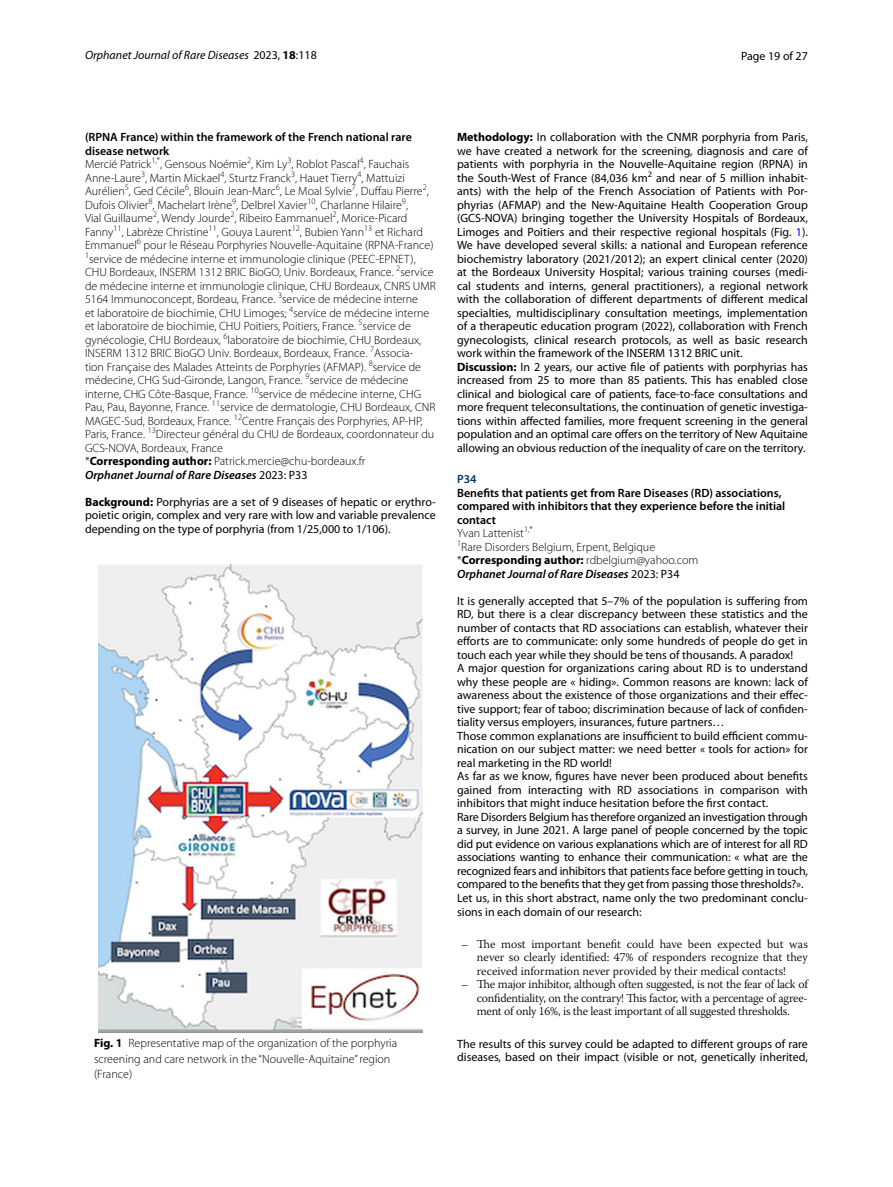
<style>
.page{position:relative;width:893px;height:1187px;background:#fff}
.page>*{position:absolute;margin:0;border:0;box-sizing:border-box;transform-origin:0 0}
.t1{font:12px/13.5px "Myriad Pro";color:#000}
.t2{font:300 12px/13.5px "Myriad Pro";color:#000}
.t3{font:300 12px/13.5px "Warnock Pro";letter-spacing:-.01em;color:#000;text-align:justify}
.t4{font:600 12px/13.5px "Myriad Pro";color:#000}
.t5{font:italic 12px "Myriad Pro";color:#000}
.t6{font:600 12px "Myriad Pro";color:#03376b}
.s1{font-style:normal}
.s2{font-weight:700;font-style:normal}
.s3{font-weight:600}
.s4{font-weight:700}
.s5{font-weight:600;font-style:italic}
.s6{font-weight:400}
.s7{color:#00f}
.s8{font-weight:300}
.s9{font-style:italic}
.s10{font-family:"STIX";font-weight:400}
</style>
<div class="page">
<img style="left:99px;top:564px;width:323px;height:468px">
<p class="t5" style="left:85px;top:48px;width:233px">Orphanet Journal of Rare Diseases <span class="s1">2023,</span> <span class="s2">18</span><span class="s1">:118</span></p>
<p class="t1" style="left:741px;top:49px;width:68px">Page 19 of 27</p>
<p class="t2" style="left:85px;top:130px;width:352px"><span class="s3">(RPNA France) within the framework of the French national rare disease network<br></span>Mercié Patrick<sup>1,*</sup>, Gensous Noémie<sup>2</sup>, Kim Ly<sup>3</sup>, Roblot Pascal<sup>4</sup>, Fauchais Anne‑Laure<sup>3</sup>, Martin Mickael<sup>4</sup>, Sturtz Franck<sup>3</sup>, Hauet Tierry<sup>4</sup>, Mattuizi Aurélien<sup>5</sup>, Ged Cécile<sup>6</sup>, Blouin Jean‑Marc<sup>6</sup>, Le Moal Sylvie<sup>7</sup>, Duffau Pierre<sup>2</sup>, Dufois Olivier<sup>8</sup>, Machelart Irène<sup>9</sup>, Delbrel Xavier<sup>10</sup>, Charlanne Hilaire<sup>9</sup>,<br>Vial Guillaume<sup>2</sup>, Wendy Jourde<sup>2</sup>, Ribeiro Eammanuel<sup>2</sup>, Morice‑Picard Fanny<sup>11</sup>, Labrèze Christine<sup>11</sup>, Gouya Laurent<sup>12</sup>, Bubien Yann<sup>13</sup> et Richard Emmanuel<sup>6</sup> pour le Réseau Porphyries Nouvelle‑Aquitaine (RPNA‑France)<br><sup>1</sup>service de médecine interne et immunologie clinique (PEEC‑EPNET), CHU Bordeaux, INSERM 1312 BRIC BioGO, Univ. Bordeaux, France. <sup>2</sup>service de médecine interne et immunologie clinique, CHU Bordeaux, CNRS UMR 5164 Immunoconcept, Bordeau, France. <sup>3</sup>service de médecine interne<br>et laboratoire de biochimie, CHU Limoges; <sup>4</sup>service de médecine interne et laboratoire de biochimie, CHU Poitiers, Poitiers, France. <sup>5</sup>service de gynécologie, CHU Bordeaux, <sup>6</sup>laboratoire de biochimie, CHU Bordeaux, INSERM 1312 BRIC BioGO Univ. Bordeaux, Bordeaux, France. <sup>7</sup>Associa‑<br>tion Française des Malades Atteints de Porphyries (AFMAP). <sup>8</sup>service de médecine, CHG Sud‑Gironde, Langon, France. <sup>9</sup>service de médecine interne, CHG Côte‑Basque, France. <sup>10</sup>service de médecine interne, CHG Pau, Pau, Bayonne, France. <sup>11</sup>service de dermatologie, CHU Bordeaux, CNR MAGEC‑Sud, Bordeaux, France. <sup>12</sup>Centre Français des Porphyries, AP‑HP, Paris, France. <sup>13</sup>Directeur général du CHU de Bordeaux, coordonnateur du GCS‑NOVA, Bordeaux, France<br>*<span class="s4">Corresponding author:</span> Patrick.mercie@chu-bordeaux.fr<br><span class="s5">Orphanet Journal of Rare Diseases</span> <span class="s6">2023: P33</span></p>
<p class="t1" style="left:85px;top:494px;width:352px;text-align:justify"><span class="s4">Background:</span> Porphyrias are a set of 9 diseases of hepatic or erythro&shy;poietic origin, complex and very rare with low and variable prevalence depending on the type of porphyria (from 1/25,000 to 1/106).</p>
<p class="t2" style="left:94px;top:1036px;width:305px;line-height:15px"><span class="s4">Fig. 1</span> Representative map of the organization of the porphyria screening and care network in the “Nouvelle-Aquitaine” region (France)</p>
<p class="t1" style="left:457px;top:130px;width:352px"><span class="s4">Methodology:</span> In collaboration with the CNMR porphyria from Paris, we have created a network for the screening, diagnosis and care of patients with porphyria in the Nouvelle-Aquitaine region (RPNA) in the South-West of France (84,036 km<sup>2</sup> and near of 5 million inhabit&shy;ants) with the help of the French Association of Patients with Por&shy;phyrias (AFMAP) and the New-Aquitaine Health Cooperation Group (GCS-NOVA) bringing together the University Hospitals of Bordeaux, Limoges and Poitiers and their respective regional hospitals (Fig. <span class="s7">1</span>).<br>We have developed several skills: a national and European reference biochemistry laboratory (2021/2012); an expert clinical center (2020) at the Bordeaux University Hospital; various training courses (medi&shy;cal students and interns, general practitioners), a regional network with the collaboration of different departments of different medical specialties, multidisciplinary consultation meetings, implementation of a therapeutic education program (2022), collaboration with French gynecologists, clinical research protocols, as well as basic research work within the framework of the INSERM 1312 BRIC unit.<br><span class="s4">Discussion:</span> In 2 years, our active file of patients with porphyrias has increased from 25 to more than 85 patients. This has enabled close clinical and biological care of patients, face-to-face consultations and more frequent teleconsultations, the continuation of genetic investiga&shy;tions within affected families, more frequent screening in the general population and an optimal care offers on the territory of New Aquitaine allowing an obvious reduction of the inequality of care on the territory.</p>
<p class="t6" style="left:457px;top:471px;width:21px">P34</p>
<p class="t4" style="left:457px;top:485px;width:330px">Benefits that patients get from Rare Diseases (RD) associations, compared with inhibitors that they experience before the initial contact<br><span class="s8">Yvan Lattenist</span><sup>1,*<br>1</sup><span class="s8">Rare Disorders Belgium, Erpent, Belgique<br>*</span><span class="s4">Corresponding author:</span> <span class="s8">rdbelgium@yahoo.com<br></span><span class="s9">Orphanet Journal of Rare Diseases</span> <span class="s6">2023: P34</span></p>
<p class="t1" style="left:457px;top:593px;width:352px">It is generally accepted that 5–7% of the population is suffering from RD, but there is a clear discrepancy between these statistics and the number of contacts that RD associations can establish, whatever their efforts are to communicate: only some hundreds of people do get in touch each year while they should be tens of thousands. A paradox!<br>A major question for organizations caring about RD is to understand why these people are « hiding». Common reasons are known: lack of awareness about the existence of those organizations and their effec&shy;tive support; fear of taboo; discrimination because of lack of confiden&shy;tiality versus employers, insurances, future partners…<br>Those common explanations are insufficient to build efficient commu&shy;nication on our subject matter: we need better « tools for action» for real marketing in the RD world!<br>As far as we know, figures have never been produced about benefits gained from interacting with RD associations in comparison with inhibitors that might induce hesitation before the first contact.<br>Rare Disorders Belgium has therefore organized an investigation through a survey, in June 2021. A large panel of people concerned by the topic did put evidence on various explanations which are of interest for all RD associations wanting to enhance their communication: « what are the recognized fears and inhibitors that patients face before getting in touch, compared to the benefits that they get from passing those thresholds?».<br>Let us, in this short abstract, name only the two predominant conclu&shy;sions in each domain of our research:</p>
<p class="t3" style="left:477px;top:936px;width:332px;text-indent:-15px"><span class="s10">–</span> The most important benefit could have been expected but was never so clearly identified: 47% of responders recognize that they received information never provided by their medical contacts!</p>
<p class="t3" style="left:477px;top:977px;width:333px;text-indent:-15px"><span class="s10">–</span> The major inhibitor, although often suggested, is not the fear of lack of confidentiality, on the contrary! This factor, with a percentage of agree&shy;ment of only 16%, is the least important of all suggested thresholds.</p>
<p class="t1" style="left:457px;top:1036px;width:352px">The results of this survey could be adapted to different groups of rare diseases, based on their impact (visible or not, genetically inherited,</p>
</div>
